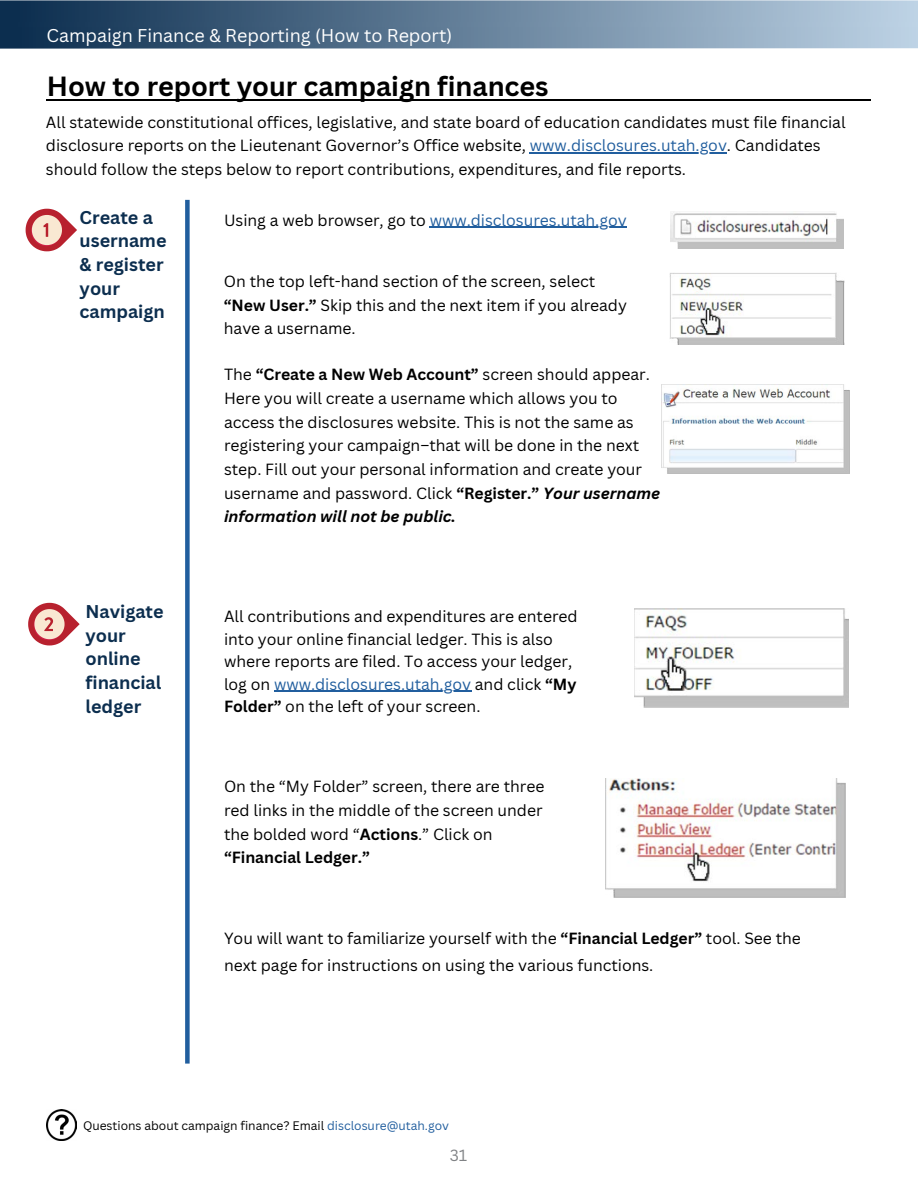
<style>
.page{position:relative;width:918px;height:1188px;background:#fff}
.page>*{position:absolute;margin:0;border:0;box-sizing:border-box;transform-origin:0 0}
.t1{font:700 27px "Canva Sans";letter-spacing:-.005em;color:#000}
.t2{font:700 18px/23.7px "Canva Sans";color:#0c2e4f}
.t3{font:18px "Canva Sans";color:#fff}
.t4{font:15.75px/23.7px "Canva Sans";color:#000}
.t5{font:15.75px "Canva Sans";color:#215e9e}
.t6{font:15.75px "Canva Sans";color:#808285}
.t7{font:12px "Canva Sans";color:#000}
.s1{color:#215e9e}
.s2{color:#000}
.s3{font-weight:700}
.s4{font-weight:700;font-style:italic}
</style>
<div class="page">
<hr style="left:47px;top:99px;width:824px;height:2px;background:#000">
<img style="left:671px;top:211px;width:173px;height:38px">
<img style="left:661px;top:384px;width:188px;height:89px">
<img style="left:635px;top:608px;width:214px;height:99px">
<img style="left:605px;top:778px;width:240px;height:120px">
<img style="left:46px;top:1110px;width:31px;height:30px">
<img style="left:669px;top:273px;width:176px;height:72px">
<div style="left:185px;top:200px;width:5px;height:864px;background:#215e9e"></div>
<svg style="left:25px;top:208px;width:52px;height:44px"></svg>
<svg style="left:28px;top:602px;width:52px;height:44px"></svg>
<hr style="left:530px;top:152px;width:197px;height:1px;background:#215e9e">
<hr style="left:274px;top:691px;width:197px;height:1px;background:#215e9e">
<hr style="left:430px;top:227px;width:197px;height:1px;background:#215e9e">
<svg style="left:0;top:0;width:918px;height:49px;background:#66819a"></svg>
<p class="t3" style="left:46px;top:23px;width:407px">Campaign Finance &amp; Reporting (How to Report)</p>
<p class="t1" style="left:47px;top:67px;width:503px">How to report your campaign finances</p>
<p class="t4" style="left:46px;top:110px;width:801px">All statewide constitutional offices, legislative, and state board of education candidates must file financial disclosure reports on the Lieutenant Governor’s Office website, <span class="s1">www.disclosures.utah.gov</span>. Candidates should follow the steps below to report contributions, expenditures, and file reports.</p>
<p class="t2" style="left:80px;top:205px;width:75px">Create a</p>
<p class="t5" style="left:224px;top:209px;width:404px"><span class="s2">Using a web browser, go to</span> www.disclosures.utah.gov</p>
<p class="t2" style="left:80px;top:229px;width:88px">username &amp; register your campaign</p>
<p class="t4" style="left:224px;top:269px;width:405px">On the top left-hand section of the screen, select <span class="s3">“New User.”</span> Skip this and the next item if you already have a username.</p>
<p class="t2" style="left:86px;top:599px;width:80px">Navigate your online financial ledger</p>
<p class="t4" style="left:224px;top:362px;width:427px">The <span class="s3">“Create a New Web Account”</span> screen should appear.</p>
<p class="t4" style="left:224px;top:386px;width:438px">Here you will create a username which allows you to access the disclosures website. This is not the same as registering your campaign–that will be done in the next step. Fill out your personal information and create your username and password. Click <span class="s3">“Register.”</span> <span class="s4">Your username information will not be public.</span></p>
<p class="t4" style="left:224px;top:605px;width:355px;line-height:22.5px">All contributions and expenditures are entered into your online financial ledger. This is also where reports are filed. To access your ledger, log on <span class="s1">www.disclosures.utah.gov</span> and click <span class="s3">“My Folder”</span> on the left of your screen.</p>
<p class="t4" style="left:224px;top:774px;width:322px">On the “My Folder” screen, there are three red links in the middle of the screen under the bolded word “<span class="s3">Actions</span>.” Click on <span class="s3">“Financial Ledger.”</span></p>
<p class="t4" style="left:224px;top:924px;width:578px;line-height:27px">You will want to familiarize yourself with the <span class="s3">“Financial Ledger”</span> tool. See the next page for instructions on using the various functions.</p>
<p class="t7" style="left:83px;top:1117px;width:368px">Questions about campaign finance? Email <span class="s1">disclosure@utah.gov</span></p>
<p class="t6" style="left:450px;top:1144px;width:19px">31</p>
</div>
